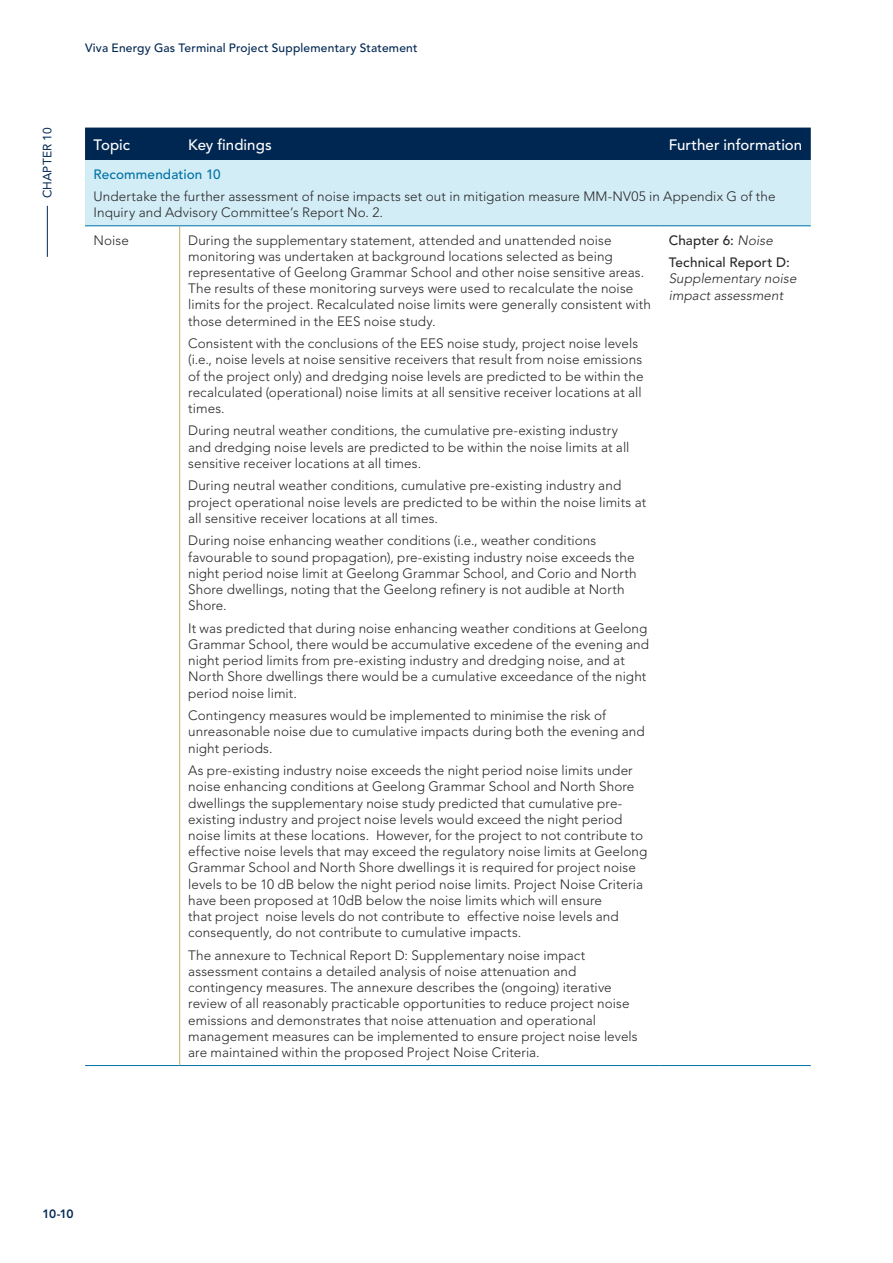
<style>
.page{position:relative;width:893px;height:1263px;background:#fff}
.page>*{position:absolute;margin:0;border:0;box-sizing:border-box;transform-origin:0 0}
.Table_Heading{font:500 15px "Avenir LT Std";letter-spacing:.005em;color:#fff}
.Table_Body_9pt{font:300 13.5px/16.2px "Avenir LT Std";letter-spacing:.005em;color:#292829}
.Table_Body_9pt-2{font:italic 300 13.5px/16.2px "Avenir LT Std";letter-spacing:.005em;color:#292829}
.Table_Body_9pt-3{font:500 13.5px "Avenir LT Std";letter-spacing:.01em;color:#0071a4}
.Table_Body_9pt-4{font:500 13.5px "Avenir LT Std";letter-spacing:.01em;color:#292829}
.t1{font:500 12px "Avenir LT Std";letter-spacing:.015em;color:#002752}
.t2{font:12px "Avenir LT Std";letter-spacing:.01em;color:#002752}
.t3{font:800 12px "Avenir LT Std";color:#002752}
.s1{font-weight:300;font-style:italic}
.s2{font-weight:500;font-style:normal}
</style>
<div class="page">
<hr style="left:47px;top:206px;width:1px;height:51px;background:#002752">
<div style="left:85px;top:128px;width:726px;height:32px;background:#002752"></div>
<div style="left:85px;top:160px;width:726px;height:66px;background:#d2edf6"></div>
<hr style="left:179px;top:226px;width:1px;height:839px;background:#c7ac64">
<hr style="left:85px;top:225px;width:95px;height:1px;background:#0071a4">
<hr style="left:180px;top:225px;width:480px;height:1px;background:#0071a4">
<hr style="left:660px;top:225px;width:151px;height:1px;background:#0071a4">
<hr style="left:85px;top:1065px;width:95px;height:1px;background:#0071a4">
<hr style="left:180px;top:1065px;width:480px;height:1px;background:#0071a4">
<hr style="left:660px;top:1065px;width:151px;height:1px;background:#0071a4">
<p class="t2" style="left:40px;top:198px;width:72px;rotate:-90deg">CHAPTER 10</p>
<p class="t1" style="left:85px;top:41px;width:334px">Viva Energy Gas Terminal Project Supplementary Statement</p>
<p class="Table_Heading" style="left:94px;top:136px;width:38px">Topic</p>
<p class="Table_Heading" style="left:188px;top:136px;width:85px">Key findings</p>
<p class="Table_Heading" style="left:669px;top:136px;width:135px">Further information</p>
<p class="Table_Body_9pt-3" style="left:94px;top:166px;width:129px">Recommendation 10</p>
<p class="Table_Body_9pt" style="left:94px;top:188px;width:683px">Undertake the further assessment of noise impacts set out in mitigation measure MM-NV05 in Appendix G of the<br>Inquiry and Advisory Committee’s Report No. 2.</p>
<p class="Table_Body_9pt" style="left:94px;top:232px;width:37px">Noise</p>
<p class="Table_Body_9pt" style="left:188px;top:232px;width:464px">During the supplementary statement, attended and unattended noise monitoring was undertaken at background locations selected as being representative of Geelong Grammar School and other noise sensitive areas.<br>The results of these monitoring surveys were used to recalculate the noise limits for the project. Recalculated noise limits were generally consistent with those determined in the EES noise study.</p>
<p class="Table_Body_9pt" style="left:188px;top:335px;width:457px">Consistent with the conclusions of the EES noise study, project noise levels (i.e., noise levels at noise sensitive receivers that result from noise emissions of the project only) and dredging noise levels are predicted to be within the recalculated (operational) noise limits at all sensitive receiver locations at all times.</p>
<p class="Table_Body_9pt" style="left:188px;top:423px;width:443px">During neutral weather conditions, the cumulative pre-existing industry and dredging noise levels are predicted to be within the noise limits at all sensitive receiver locations at all times.</p>
<p class="Table_Body_9pt" style="left:188px;top:478px;width:460px">During neutral weather conditions, cumulative pre-existing industry and project operational noise levels are predicted to be within the noise limits at all sensitive receiver locations at all times.</p>
<p class="Table_Body_9pt" style="left:188px;top:533px;width:450px">During noise enhancing weather conditions (i.e., weather conditions favourable to sound propagation), pre-existing industry noise exceeds the night period noise limit at Geelong Grammar School, and Corio and North Shore dwellings, noting that the Geelong refinery is not audible at North Shore.</p>
<p class="Table_Body_9pt" style="left:188px;top:620px;width:462px">It was predicted that during noise enhancing weather conditions at Geelong Grammar School, there would be accumulative excedene of the evening and night period limits from pre-existing industry and dredging noise, and at North Shore dwellings there would be a cumulative exceedance of the night period noise limit.</p>
<p class="Table_Body_9pt" style="left:188px;top:707px;width:458px">Contingency measures would be implemented to minimise the risk of unreasonable noise due to cumulative impacts during both the evening and night periods.</p>
<p class="Table_Body_9pt" style="left:188px;top:762px;width:461px">As pre-existing industry noise exceeds the night period noise limits under noise enhancing conditions at Geelong Grammar School and North Shore dwellings the supplementary noise study predicted that cumulative pre&shy;existing industry and project noise levels would exceed the night period noise limits at these locations. However, for the project to not contribute to effective noise levels that may exceed the regulatory noise limits at Geelong Grammar School and North Shore dwellings it is required for project noise levels to be 10 dB below the night period noise limits. Project Noise Criteria have been proposed at 10dB below the noise limits which will ensure<br>that project noise levels do not contribute to effective noise levels and consequently, do not contribute to cumulative impacts.</p>
<p class="Table_Body_9pt" style="left:188px;top:947px;width:451px">The annexure to Technical Report D: Supplementary noise impact assessment contains a detailed analysis of noise attenuation and contingency measures. The annexure describes the (ongoing) iterative review of all reasonably practicable opportunities to reduce project noise emissions and demonstrates that noise attenuation and operational management measures can be implemented to ensure project noise levels are maintained within the proposed Project Noise Criteria.</p>
<p class="Table_Body_9pt-4" style="left:669px;top:232px;width:106px">Chapter 6: <span class="s1">Noise</span></p>
<p class="Table_Body_9pt-2" style="left:669px;top:255px;width:129px"><span class="s2">Technical Report D:<br></span>Supplementary noise impact assessment</p>
<p class="t3" style="left:43px;top:1206px;width:32px">10-10</p>
</div>
